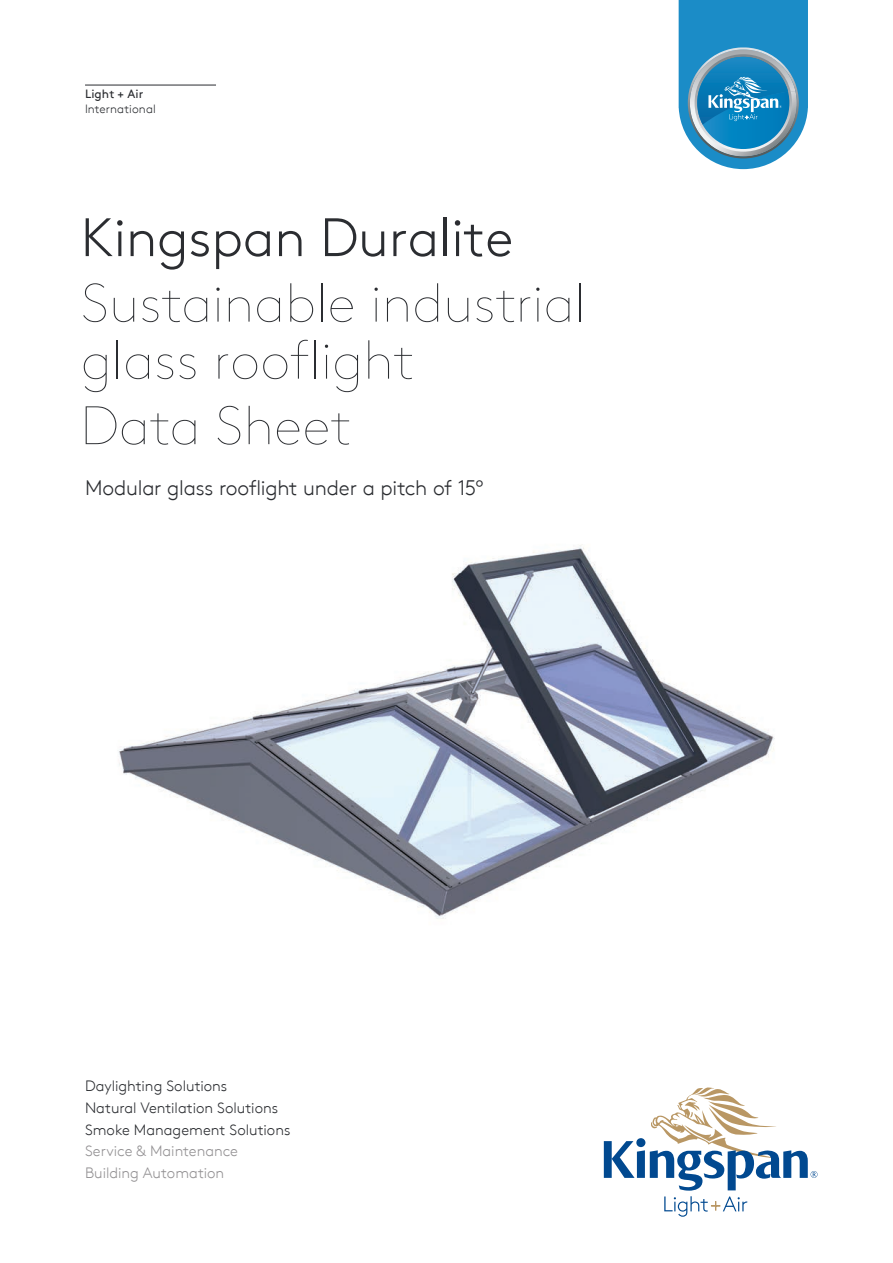
<style>
.page{position:relative;width:893px;height:1263px;background:#fff}
.page>*{position:absolute;margin:0;border:0;box-sizing:border-box;transform-origin:0 0}
.t1{font:100 54px/57px "Kingspan Brown TT";color:#2b2d31}
.t2{font:300 54px "Kingspan Brown TT";color:#2b2d31}
.t3{font:300 21px "Kingspan Brown TT";letter-spacing:-.01em;color:#2b2d31}
.t4{font:300 15px/21.8px "Kingspan Brown TT";color:#2b2d31}
.t5{font:300 15px/21.8px "Kingspan Brown TT";color:#939193}
.t6{font:300 12px "Kingspan Brown TT";letter-spacing:.005em;color:#2b2d31}
.t7{font:12px "Kingspan Brown TT";letter-spacing:.005em;color:#2b2d31}
</style>
<div class="page">
<img style="left:118px;top:544px;width:657px;height:375px">
<hr style="left:85px;top:85px;width:131px;height:1px;background:#2b2d31">
<svg style="left:679px;top:0;width:129px;height:169px;background:#429ac7"></svg>
<svg style="left:604px;top:1087px;width:213px;height:130px"></svg>
<p class="t7" style="left:85px;top:85px;width:60px">Light + Air</p>
<p class="t6" style="left:85px;top:100px;width:72px">International</p>
<h1 class="t2" style="left:81px;top:198px;width:434px">Kingspan Duralite</h1>
<h1 class="t1" style="left:81px;top:271px;width:507px">Sustainable industrial glass rooflight</h1>
<h1 class="t1" style="left:81px;top:393px;width:271px">Data Sheet</h1>
<h2 class="t3" style="left:85px;top:472px;width:400px">Modular glass rooflight under a pitch of 15°</h2>
<p class="t4" style="left:85px;top:1074px;width:207px">Daylighting Solutions<br>Natural Ventilation Solutions<br>Smoke Management Solutions</p>
<p class="t5" style="left:85px;top:1139px;width:155px">Service &amp; Maintenance<br>Building Automation</p>
</div>
